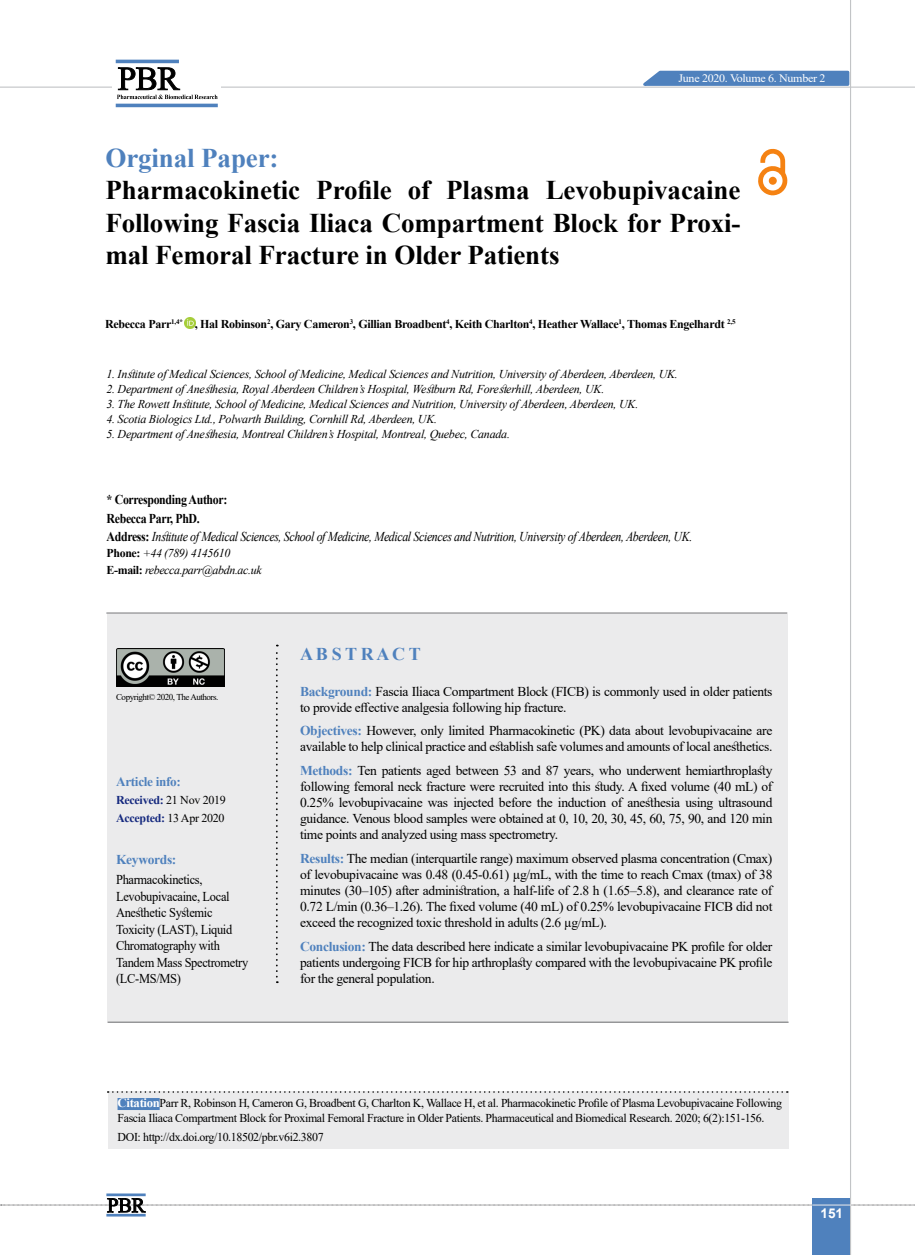
<style>
.page{position:relative;width:915px;height:1255px;background:#fff}
.page>*{position:absolute;margin:0;border:0;box-sizing:border-box;transform-origin:0 0}
.t1{font:700 27px/32.4px "Times New Roman";letter-spacing:-.005em;color:#000;text-align:justify}
.t2{font:700 27px "Times New Roman";letter-spacing:-.005em;color:#4f81bd}
.t3{font:700 18px "Times New Roman";color:#4f81bd}
.t4{font:13.5px/16px "Times New Roman";letter-spacing:-.025em;color:#000;text-align:justify}
.t5{font:italic 13.5px/18.3px "Times New Roman";letter-spacing:-.03em;color:#000;scale:.88 1}
.t6{font:13.5px/16.5px "Times New Roman";letter-spacing:-.025em;color:#000;scale:.92 1}
.t7{font:700 13.5px "Times New Roman";letter-spacing:-.025em;color:#4f81bd}
.t8{font:700 13.5px "Arial";color:#fff}
.t9{font:700 13.2px "Times New Roman";letter-spacing:-.025em;color:#4f81bd}
.t10{font:italic 12px/16.2px "Times New Roman";letter-spacing:-.02em;color:#000}
.t11{font:12px/15px "Times New Roman";letter-spacing:-.03em;color:#000}
.t12{font:700 12px "Times New Roman";letter-spacing:-.025em;color:#000}
.t13{font:700 12px/18.3px "Times New Roman";letter-spacing:-.025em;color:#14287e}
.t14{font:11.4px "Times New Roman";letter-spacing:-.025em;color:#fff;scale:1.05 1}
.t15{font:9px "Times New Roman";letter-spacing:-.05em;color:#000}
.s1{font-weight:700;font-style:normal}
.s2{font-weight:400;color:#000}
.s3{font-weight:700;color:#4f81bd}
.s4{font-weight:700;font-size:12.75px;color:#fff}
</style>
<div class="page">
<div style="left:812px;top:1198px;width:38px;height:56px;background:#4f81bd"></div>
<hr style="left:849px;top:0;width:1px;height:1254px;background:#c2c4c6">
<hr style="left:0;top:87px;width:914px;height:1px;background:#c2c4c6">
<svg style="left:635px;top:69px;width:215px;height:18px;background:#749bca"></svg>
<svg style="left:1px;top:1197px;width:914px;height:15px"></svg>
<hr style="left:106px;top:1193px;width:40px;height:3px;background:#4f81bd">
<hr style="left:106px;top:1213px;width:40px;height:3px;background:#4f81bd">
<div style="left:112px;top:56px;width:108px;height:49px;background:linear-gradient(to right,#fff,#fff)"></div>
<hr style="left:116px;top:60px;width:63px;height:3px;background:#4f81bd">
<hr style="left:116px;top:104px;width:102px;height:3px;background:#4f81bd">
<svg style="left:117px;top:67px;width:100px;height:32px"></svg>
<div style="left:107px;top:613px;width:680px;height:409px;background:#ebebec"></div>
<svg style="left:184px;top:317px;width:11px;height:11px"></svg>
<svg style="left:276px;top:644px;width:2px;height:339px"></svg>
<hr style="left:106px;top:612px;width:681px;height:1px;background:#6d6e71">
<hr style="left:108px;top:1021px;width:680px;height:1px;background:#6d6e71">
<div style="left:108px;top:1091px;width:680px;height:57px;background:#ebebec"></div>
<svg style="left:108px;top:1091px;width:679px;height:1px"></svg>
<div style="left:117px;top:1097px;width:43px;height:12px;background:#4f81bd"></div>
<svg style="left:758px;top:149px;width:29px;height:46px"></svg>
<div style="left:768px;top:177px;width:8px;height:8px;background:#f58212;border-radius:50%"></div>
<img style="left:116px;top:648px;width:108px;height:38px">
<p class="t14" style="left:678px;top:70px;width:141px">June 2020. Volume 6. Number 2</p>
<h1 class="t2" style="left:105px;top:138px;width:174px">Orginal Paper:</h1>
<h1 class="t1" style="left:105px;top:173px;width:636px">Pharmacokinetic Profile of Plasma Levobupivacaine Following Fascia Iliaca Compartment Block for Proxi&shy;mal Femoral Fracture in Older Patients</h1>
<p class="t12" style="left:105px;top:316px;width:631px">Rebecca Parr<sup>1,4*</sup> , Hal Robinson<sup>2</sup>, Gary Cameron<sup>3</sup>, Gillian Broadbent<sup>4</sup>, Keith Charlton<sup>4</sup>, Heather Wallace<sup>1</sup>, Thomas Engelhardt <sup>2,5</sup></p>
<p class="t10" style="left:106px;top:365px;width:573px">1. Institute of Medical Sciences, School of Medicine, Medical Sciences and Nutrition, University of Aberdeen, Aberdeen, UK.</p>
<p class="t10" style="left:106px;top:380px;width:499px">2. Department of Anesthesia, Royal Aberdeen Children’s Hospital, Westburn Rd, Foresterhill, Aberdeen, UK.</p>
<p class="t10" style="left:106px;top:395px;width:533px">3. The Rowett Institute, School of Medicine, Medical Sciences and Nutrition, University of Aberdeen, Aberdeen, UK.</p>
<p class="t10" style="left:106px;top:410px;width:332px">4. Scotia Biologics Ltd., Polwarth Building, Cornhill Rd, Aberdeen, UK.</p>
<p class="t10" style="left:106px;top:425px;width:405px">5. Department of Anesthesia, Montreal Children’s Hospital, Montreal, Quebec, Canada.</p>
<p class="t5" style="left:107px;top:490px;width:667px"><span class="s1">* Corresponding Author:<br>Rebecca Parr, PhD.<br>Address:</span> Institute of Medical Sciences, School of Medicine, Medical Sciences and Nutrition, University of Aberdeen, Aberdeen, UK.</p>
<p class="t10" style="left:107px;top:545px;width:156px"><span class="s1">Phone:</span> +44 (789) 4145610<br><span class="s1">E-mail:</span> rebecca.parr@abdn.ac.uk</p>
<p class="t15" style="left:116px;top:691px;width:104px">Copyright© 2020, The Authors.</p>
<p class="t9" style="left:116px;top:772px;width:66px">Article info:</p>
<p class="t13" style="left:116px;top:790px;width:111px">Received: <span class="s2">21 Nov 2019<br></span>Accepted: <span class="s2">13 Apr 2020</span></p>
<p class="t7" style="left:116px;top:849px;width:62px">Keywords:</p>
<p class="t6" style="left:116px;top:870px;width:145px">Pharmacokinetics,<br>Levobupivacaine, Local<br>Anesthetic Systemic<br>Toxicity (LAST), Liquid<br>Chromatography with<br>Tandem Mass Spectrometry (LC-MS/MS)</p>
<h2 class="t3" style="left:300px;top:640px;width:122px">A B S T R A C T</h2>
<p class="t4" style="left:300px;top:682px;width:473px"><span class="s3">Background:</span> Fascia Iliaca Compartment Block (FICB) is commonly used in older patients to provide effective analgesia following hip fracture.</p>
<p class="t4" style="left:300px;top:722px;width:473px"><span class="s3">Objectives:</span> However, only limited Pharmacokinetic (PK) data about levobupivacaine are available to help clinical practice and establish safe volumes and amounts of local anesthetics.</p>
<p class="t4" style="left:300px;top:762px;width:473px"><span class="s3">Methods:</span> Ten patients aged between 53 and 87 years, who underwent hemiarthroplasty following femoral neck fracture were recruited into this study. A fixed volume (40 mL) of 0.25% levobupivacaine was injected before the induction of anesthesia using ultrasound guidance. Venous blood samples were obtained at 0, 10, 20, 30, 45, 60, 75, 90, and 120 min time points and analyzed using mass spectrometry.</p>
<p class="t4" style="left:300px;top:850px;width:473px"><span class="s3">Results:</span> The median (interquartile range) maximum observed plasma concentration (Cmax) of levobupivacaine was 0.48 (0.45-0.61) µg/mL, with the time to reach Cmax (tmax) of 38 minutes (30–105) after administration, a half-life of 2.8 h (1.65–5.8), and clearance rate of 0.72 L/min (0.36–1.26). The fixed volume (40 mL) of 0.25% levobupivacaine FICB did not exceed the recognized toxic threshold in adults (2.6 µg/mL).</p>
<p class="t4" style="left:300px;top:938px;width:473px"><span class="s3">Conclusion:</span> The data described here indicate a similar levobupivacaine PK profile for older patients undergoing FICB for hip arthroplasty compared with the levobupivacaine PK profile for the general population.</p>
<p class="t11" style="left:117px;top:1095px;width:665px"><span class="s4">Citation</span>Parr R, Robinson H, Cameron G, Broadbent G, Charlton K, Wallace H, et al. Pharmacokinetic Profile of Plasma Levobupivacaine Following<br>Fascia Iliaca Compartment Block for Proximal Femoral Fracture in Older Patients. Pharmaceutical and Biomedical Research. 2020; 6(2):151-156.</p>
<p class="t11" style="left:117px;top:1129px;width:207px">DOI: http://dx.doi.org/10.18502/pbr.v6i2.3807</p>
<p class="t8" style="left:820px;top:1203px;width:24px">151</p>
</div>
